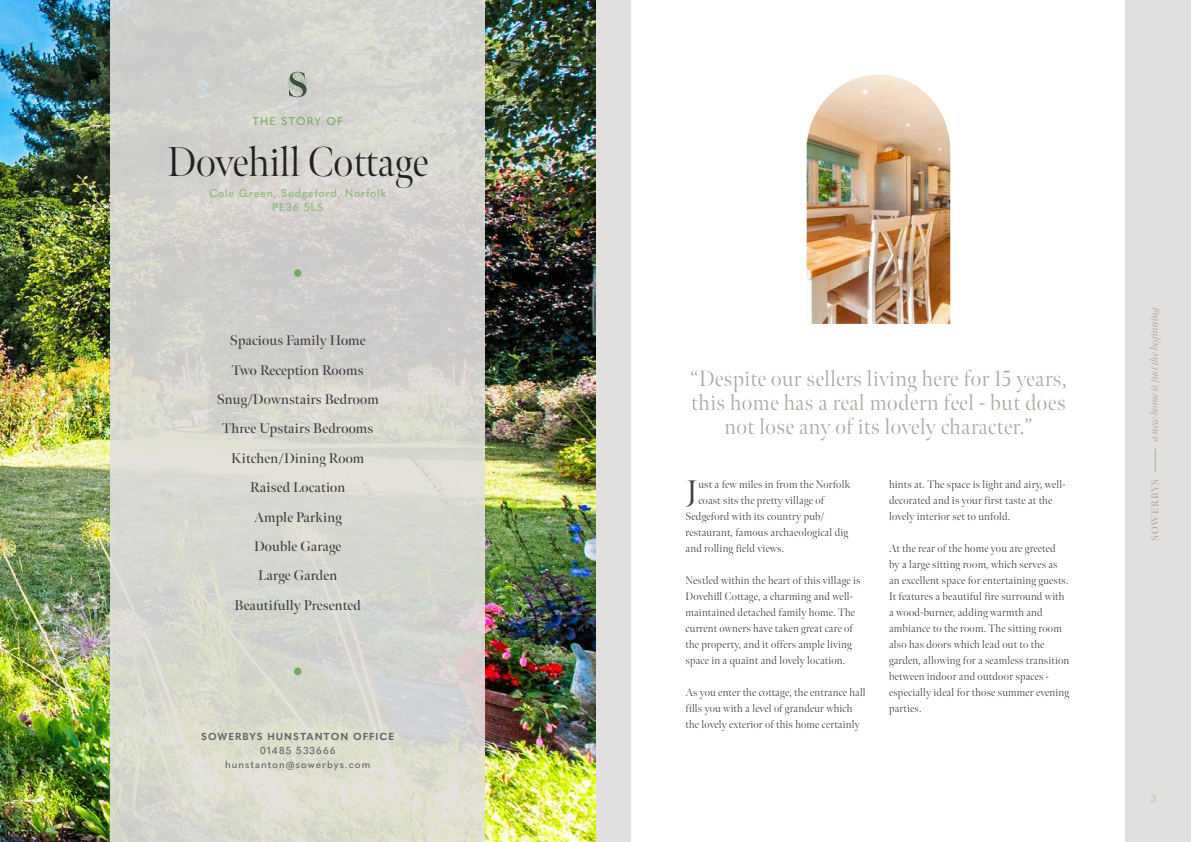
<style>
.page{position:relative;width:1191px;height:842px;background:#fff}
.page>*{position:absolute;margin:0;border:0;box-sizing:border-box;transform-origin:0 0}
.t1{font:300 41.5px "Meno Banner";color:#222223}
.t2{font:300 34px "Meno Banner";color:#434141}
.t3{font:300 22px/24px "Meno Banner";letter-spacing:.025em;color:#ada8a0;text-align:center}
.t4{font:600 14px/29.3px "Meno Banner";letter-spacing:.01em;color:#434141;text-align:center}
.t5{font:300 11px/16px "Meno Banner";letter-spacing:.02em;color:#434141}
.t6{font:600 11px/14px "Quasimoda";letter-spacing:.05em;color:#96ba81;text-align:center}
.t7{font:italic 11px "Meno Banner";letter-spacing:-.01em;color:#ada8a0}
.t8{font:500 11px "Quasimoda";letter-spacing:.1em;color:#76aa62}
.t9{font:500 10px/14px "Quasimoda";letter-spacing:.1em;color:#5e6662;text-align:center}
.t10{font:700 10px "Quasimoda";letter-spacing:.1em;color:#5e6662}
.t11{font:600 10px "Meno Banner";letter-spacing:.08em;color:#ada8a0}
.t12{font:300 10px "Quasimoda";color:#ada8a0}
</style>
<div class="page">
<div style="left:595px;top:0;width:596px;height:842px;background:#e2e0df"></div>
<svg style="left:1155px;top:449px;width:1px;height:22px"></svg>
<img style="left:0;top:0;width:595px;height:842px">
<div style="left:111px;top:0;width:374px;height:842px;background:linear-gradient(to right,#d5d5ce,#d7d6d0)"></div>
<div style="left:294px;top:269px;width:7px;height:8px;background:#76aa62;border-radius:50%"></div>
<div style="left:294px;top:668px;width:7px;height:7px;background:#76aa62;border-radius:50%"></div>
<svg style="left:287px;top:72px;width:21px;height:25px"></svg>
<div style="left:631px;top:0;width:494px;height:842px;background:#fff"></div>
<img style="left:806px;top:75px;width:144px;height:249px">
<p class="t8" style="left:252px;top:113px;width:92px">THE STORY OF</p>
<h1 class="t1" style="left:167px;top:137px;width:263px">Dovehill Cottage</h1>
<p class="t6" style="left:209px;top:186px;width:179px">Cole Green, Sedgeford, Norfolk<br>PE36 5LS</p>
<p class="t4" style="left:217px;top:326px;width:164px">Spacious Family Home<br>Two Reception Rooms<br>Snug/Downstairs Bedroom<br>Three Upstairs Bedrooms<br>Kitchen/Dining Room<br>Raised Location<br>Ample Parking<br>Double Garage<br>Large Garden<br>Beautifully Presented</p>
<p class="t10" style="left:201px;top:728px;width:194px">SOWERBYS HUNSTANTON OFFICE</p>
<p class="t9" style="left:225px;top:742px;width:147px">01485 533666 hunstanton@sowerbys.com</p>
<h3 class="t3" style="left:690px;top:367px;width:378px">“Despite our sellers living here for 15 years, this home has a real modern feel - but does not lose any of its lovely character.”</h3>
<h2 class="t2" style="left:686px;top:472px;width:13px">J</h2>
<p class="t5" style="left:698px;top:477px;width:153px">ust a few miles in from the Norfolk</p>
<p class="t5" style="left:698px;top:493px;width:127px">coast sits the pretty village of</p>
<p class="t5" style="left:685px;top:509px;width:140px">Sedgeford with its country pub/</p>
<p class="t5" style="left:685px;top:525px;width:164px">restaurant, famous archaeological dig</p>
<p class="t5" style="left:685px;top:541px;width:100px">and rolling field views.</p>
<p class="t5" style="left:685px;top:573px;width:176px">Nestled within the heart of this village is Dovehill Cottage, a charming and well&shy;maintained detached family home. The current owners have taken great care of the property, and it offers ample living space in a quaint and lovely location.</p>
<p class="t5" style="left:685px;top:685px;width:182px">As you enter the cottage, the entrance hall fills you with a level of grandeur which the lovely exterior of this home certainly</p>
<p class="t5" style="left:889px;top:477px;width:178px">hints at. The space is light and airy, well&shy;decorated and is your first taste at the lovely interior set to unfold.</p>
<p class="t5" style="left:889px;top:541px;width:182px">At the rear of the home you are greeted<br>by a large sitting room, which serves as an excellent space for entertaining guests.<br>It features a beautiful fire surround with a wood-burner, adding warmth and ambiance to the room. The sitting room also has doors which lead out to the garden, allowing for a seamless transition between indoor and outdoor spaces - especially ideal for those summer evening parties.</p>
<p class="t7" style="left:1147px;top:441px;width:138px;rotate:-90deg">a new home is just the beginning</p>
<p class="t11" style="left:1149px;top:541px;width:63px;rotate:-90deg">SOWERBYS</p>
<p class="t12" style="left:1150px;top:791px;width:7px">3</p>
</div>
